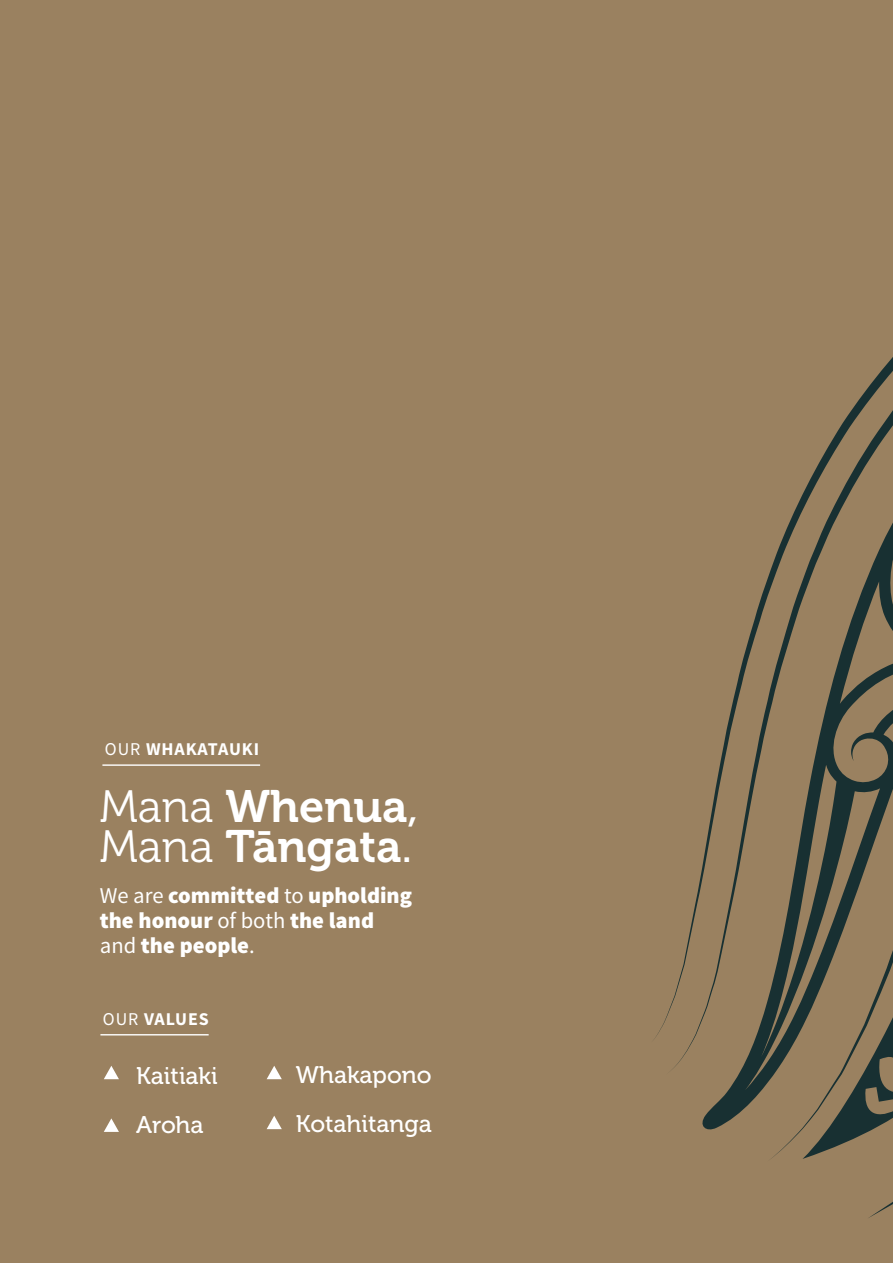
<style>
.page{position:relative;width:893px;height:1263px;background:#9a8160}
.page>*{position:absolute;margin:0;border:0;box-sizing:border-box;transform-origin:0 0}
.t1{font:45.15px/40.2px "Museo 700";color:#fff}
.t2{font:24px/49.5px "Museo 500";color:#fff}
.t3{font:900 22.65px/25px "Source Sans Pro";color:#fff}
.t4{font:700 18px "Source Sans Pro";letter-spacing:.05em;color:#fff}
.s1{font-weight:400}
.s2{font-family:"Museo 300"}
.s3{font-family:"Museo 500"}
</style>
<div class="page">
<svg style="left:654px;top:357px;width:239px;height:861px"></svg>
<hr style="left:102px;top:764px;width:158px;height:2px;background:#fff">
<hr style="left:100px;top:1034px;width:109px;height:1px;background:#fff">
<svg style="left:104px;top:1066px;width:15px;height:13px"></svg>
<svg style="left:104px;top:1118px;width:15px;height:14px"></svg>
<svg style="left:267px;top:1066px;width:15px;height:13px"></svg>
<svg style="left:267px;top:1116px;width:15px;height:13px"></svg>
<p class="t4" style="left:105px;top:738px;width:156px"><span class="s1">OUR</span> WHAKATAUKI</p>
<h1 class="t1" style="left:100px;top:787px;width:320px"><span class="s2">Mana</span> Whenua<span class="s3">,<br></span><span class="s2">Mana</span> Tāngata<span class="s3">.</span></h1>
<p class="t3" style="left:100px;top:884px;width:314px"><span class="s1">We are</span> committed <span class="s1">to</span> upholding the honour <span class="s1">of both</span> the land <span class="s1">and</span> the people<span class="s1">.</span></p>
<p class="t4" style="left:103px;top:1007px;width:107px"><span class="s1">OUR</span> VALUES</p>
<p class="t2" style="left:136px;top:1051px;width:83px">Kaitiaki<br>Aroha</p>
<p class="t2" style="left:296px;top:1050px;width:137px">Whakapono<br>Kotahitanga</p>
</div>
